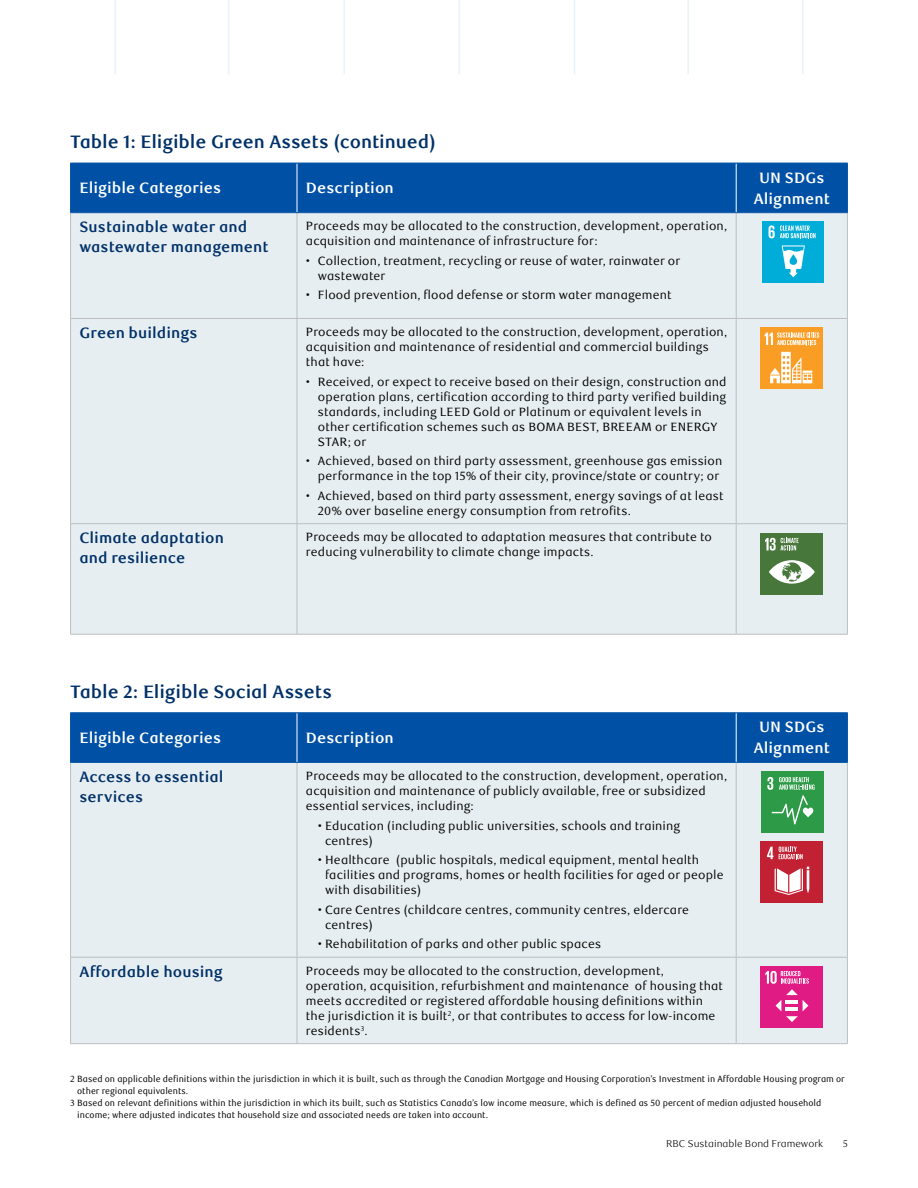
<style>
.page{position:relative;width:918px;height:1188px;background:#fff}
.page>*{position:absolute;margin:0;border:0;box-sizing:border-box;transform-origin:0 0}
.t1{font:700 18px "RBC Text";letter-spacing:-.005em;color:#003168}
.t2{font:700 15px/19.5px "RBC Text";letter-spacing:.005em;color:#003168}
.t3{font:700 15px/21px "RBC Text";letter-spacing:.005em;color:#fff;text-align:center}
.t4{font:12px/15px "RBC Text";letter-spacing:.015em;color:#000}
.t5{font:300 9.75px "RBC Text";color:#000}
.t6{font:9px "RBC Text Cond";color:#000}
</style>
<div class="page">
<div style="left:71px;top:164px;width:776px;height:48px;background:#0051a5"></div>
<div style="left:71px;top:213px;width:776px;height:421px;background:#e7eef1"></div>
<hr style="left:70px;top:213px;width:1px;height:105px;background:#bcbec0">
<hr style="left:297px;top:213px;width:1px;height:105px;background:#bcbec0">
<hr style="left:736px;top:213px;width:1px;height:105px;background:#bcbec0">
<hr style="left:847px;top:213px;width:1px;height:105px;background:#bcbec0">
<hr style="left:70px;top:318px;width:1px;height:206px;background:#bcbec0">
<hr style="left:297px;top:319px;width:1px;height:204px;background:#bcbec0">
<hr style="left:736px;top:319px;width:1px;height:204px;background:#bcbec0">
<hr style="left:847px;top:318px;width:1px;height:206px;background:#bcbec0">
<hr style="left:70px;top:524px;width:1px;height:110px;background:#bcbec0">
<hr style="left:297px;top:524px;width:1px;height:110px;background:#bcbec0">
<hr style="left:736px;top:524px;width:1px;height:110px;background:#bcbec0">
<hr style="left:847px;top:524px;width:1px;height:110px;background:#bcbec0">
<hr style="left:71px;top:318px;width:226px;height:1px;background:#bcbec0">
<hr style="left:297px;top:318px;width:439px;height:1px;background:#bcbec0">
<hr style="left:736px;top:318px;width:111px;height:1px;background:#bcbec0">
<hr style="left:71px;top:523px;width:226px;height:1px;background:#bcbec0">
<hr style="left:297px;top:523px;width:439px;height:1px;background:#bcbec0">
<hr style="left:736px;top:523px;width:111px;height:1px;background:#bcbec0">
<hr style="left:70px;top:634px;width:227px;height:1px;background:#bcbec0">
<hr style="left:297px;top:634px;width:439px;height:1px;background:#bcbec0">
<hr style="left:736px;top:634px;width:112px;height:1px;background:#bcbec0">
<hr style="left:297px;top:163px;width:1px;height:49px;background:#fff">
<hr style="left:736px;top:163px;width:1px;height:49px;background:#fff">
<hr style="left:70px;top:163px;width:227px;height:1px;background:#0051a5">
<hr style="left:70px;top:163px;width:1px;height:49px;background:#0051a5">
<hr style="left:297px;top:163px;width:439px;height:1px;background:#0051a5">
<hr style="left:736px;top:163px;width:112px;height:1px;background:#0051a5">
<hr style="left:847px;top:163px;width:1px;height:49px;background:#0051a5">
<hr style="left:70px;top:212px;width:227px;height:1px;background:#0051a5">
<hr style="left:297px;top:212px;width:439px;height:1px;background:#0051a5">
<hr style="left:736px;top:212px;width:112px;height:1px;background:#0051a5">
<div style="left:761px;top:533px;width:62px;height:61px;background:#48773c"></div>
<svg style="left:769px;top:560px;width:46px;height:24px"></svg>
<svg style="left:765px;top:538px;width:34px;height:13px"></svg>
<div style="left:760px;top:328px;width:62px;height:61px;background:#f99d25"></div>
<svg style="left:770px;top:352px;width:42px;height:31px"></svg>
<svg style="left:765px;top:332px;width:54px;height:13px"></svg>
<div style="left:762px;top:221px;width:61px;height:61px;background:#00add8"></div>
<svg style="left:782px;top:245px;width:23px;height:32px"></svg>
<svg style="left:769px;top:226px;width:47px;height:12px"></svg>
<div style="left:71px;top:713px;width:776px;height:49px;background:#0051a5"></div>
<div style="left:71px;top:763px;width:776px;height:280px;background:#e7eef1"></div>
<hr style="left:70px;top:763px;width:1px;height:194px;background:#bcbec0">
<hr style="left:297px;top:763px;width:1px;height:194px;background:#bcbec0">
<hr style="left:736px;top:763px;width:1px;height:194px;background:#bcbec0">
<hr style="left:847px;top:763px;width:1px;height:194px;background:#bcbec0">
<hr style="left:70px;top:957px;width:227px;height:1px;background:#bcbec0">
<hr style="left:70px;top:958px;width:1px;height:85px;background:#bcbec0">
<hr style="left:297px;top:957px;width:439px;height:1px;background:#bcbec0">
<hr style="left:297px;top:958px;width:1px;height:85px;background:#bcbec0">
<hr style="left:736px;top:957px;width:112px;height:1px;background:#bcbec0">
<hr style="left:736px;top:958px;width:1px;height:85px;background:#bcbec0">
<hr style="left:847px;top:958px;width:1px;height:85px;background:#bcbec0">
<hr style="left:70px;top:1043px;width:227px;height:1px;background:#bcbec0">
<hr style="left:297px;top:1043px;width:439px;height:1px;background:#bcbec0">
<hr style="left:736px;top:1043px;width:112px;height:1px;background:#bcbec0">
<hr style="left:297px;top:713px;width:1px;height:49px;background:#fff">
<hr style="left:736px;top:713px;width:1px;height:49px;background:#fff">
<hr style="left:70px;top:712px;width:227px;height:1px;background:#0051a5">
<hr style="left:70px;top:713px;width:1px;height:49px;background:#0051a5">
<hr style="left:297px;top:712px;width:439px;height:1px;background:#0051a5">
<hr style="left:736px;top:712px;width:112px;height:1px;background:#0051a5">
<hr style="left:847px;top:713px;width:1px;height:49px;background:#0051a5">
<hr style="left:70px;top:762px;width:227px;height:1px;background:#0051a5">
<hr style="left:297px;top:762px;width:439px;height:1px;background:#0051a5">
<hr style="left:736px;top:762px;width:112px;height:1px;background:#0051a5">
<div style="left:761px;top:772px;width:62px;height:61px;background:#2d9a47"></div>
<svg style="left:767px;top:777px;width:48px;height:47px"></svg>
<div style="left:761px;top:841px;width:62px;height:61px;background:#c22033"></div>
<svg style="left:767px;top:847px;width:6px;height:12px"></svg>
<svg style="left:775px;top:866px;width:34px;height:29px"></svg>
<svg style="left:779px;top:847px;width:24px;height:12px"></svg>
<div style="left:761px;top:966px;width:62px;height:62px;background:#e01b83"></div>
<svg style="left:765px;top:971px;width:44px;height:51px"></svg>
<hr style="left:786px;top:1000px;width:12px;height:4px;background:#fff">
<hr style="left:786px;top:1007px;width:12px;height:4px;background:#fff">
<hr style="left:114px;top:1px;width:2px;height:73px;background:#eaf3fb">
<hr style="left:228px;top:1px;width:1px;height:73px;background:#eaf3fb">
<hr style="left:343px;top:1px;width:2px;height:73px;background:#eaf3fb">
<hr style="left:458px;top:1px;width:2px;height:73px;background:#eaf3fb">
<hr style="left:574px;top:1px;width:1px;height:73px;background:#eaf3fb">
<hr style="left:687px;top:1px;width:2px;height:73px;background:#eaf3fb">
<hr style="left:802px;top:1px;width:1px;height:73px;background:#eaf3fb">
<h1 class="t1" style="left:70px;top:131px;width:367px">Table 1: Eligible Green Assets (continued)</h1>
<p class="t3" style="left:79px;top:178px;width:143px">Eligible Categories</p>
<p class="t3" style="left:306px;top:178px;width:89px">Description</p>
<p class="t3" style="left:754px;top:167px;width:78px">UN SDGs<br>Alignment</p>
<p class="t2" style="left:79px;top:218px;width:191px">Sustainable water and wastewater management</p>
<p class="t4" style="left:306px;top:219px;width:423px">Proceeds may be allocated to the construction, development, operation, acquisition and maintenance of infrastructure for:</p>
<p class="t4" style="left:318px;top:253px;width:364px;text-indent:-12px">• Collection, treatment, recycling or reuse of water, rainwater or wastewater</p>
<p class="t4" style="left:306px;top:288px;width:367px">• Flood prevention, flood defense or storm water management</p>
<p class="t2" style="left:79px;top:324px;width:120px">Green buildings</p>
<p class="t4" style="left:306px;top:325px;width:423px">Proceeds may be allocated to the construction, development, operation, acquisition and maintenance of residential and commercial buildings that have:</p>
<p class="t4" style="left:318px;top:374px;width:410px;text-indent:-12px">• Received, or expect to receive based on their design, construction and operation plans, certification according to third party verified building standards, including LEED Gold or Platinum or equivalent levels in other certification schemes such as BOMA BEST, BREEAM or ENERGY STAR; or</p>
<p class="t4" style="left:306px;top:454px;width:418px;text-align:right">• Achieved, based on third party assessment, greenhouse gas emission performance in the top 15% of their city, province/state or country; or</p>
<p class="t4" style="left:318px;top:488px;width:407px;text-indent:-12px">• Achieved, based on third party assessment, energy savings of at least<br>20% over baseline energy consumption from retrofits.</p>
<p class="t2" style="left:79px;top:529px;width:146px">Climate adaptation and resilience</p>
<p class="t4" style="left:306px;top:530px;width:408px">Proceeds may be allocated to adaptation measures that contribute to reducing vulnerability to climate change impacts.</p>
<h1 class="t1" style="left:70px;top:681px;width:263px">Table 2: Eligible Social Assets</h1>
<p class="t3" style="left:79px;top:728px;width:143px">Eligible Categories</p>
<p class="t3" style="left:306px;top:728px;width:89px">Description</p>
<p class="t3" style="left:754px;top:717px;width:78px">UN SDGs<br>Alignment</p>
<p class="t2" style="left:79px;top:768px;width:146px">Access to essential services</p>
<p class="t4" style="left:306px;top:769px;width:423px">Proceeds may be allocated to the construction, development, operation, acquisition and maintenance of publicly available, free or subsidized essential services, including:</p>
<p class="t4" style="left:325px;top:818px;width:357px;text-indent:-7px">• Education (including public universities, schools and training centres)</p>
<p class="t4" style="left:325px;top:853px;width:400px;text-indent:-7px">• Healthcare (public hospitals, medical equipment, mental health facilities and programs, homes or health facilities for aged or people with disabilities)</p>
<p class="t4" style="left:325px;top:902px;width:366px;text-indent:-7px">• Care Centres (childcare centres, community centres, eldercare centres)</p>
<p class="t4" style="left:318px;top:937px;width:285px">• Rehabilitation of parks and other public spaces</p>
<p class="t2" style="left:79px;top:962px;width:145px">Affordable housing</p>
<p class="t4" style="left:306px;top:963px;width:419px">Proceeds may be allocated to the construction, development, operation, acquisition, refurbishment and maintenance of housing that meets accredited or registered affordable housing definitions within the jurisdiction it is built<sup>2</sup>, or that contributes to access for low-income residents<sup>3</sup>.</p>
<p class="t6" style="left:70px;top:1073px;width:776px">2 Based on applicable definitions within the jurisdiction in which it is built, such as through the Canadian Mortgage and Housing Corporation’s Investment in Affordable Housing program or</p>
<p class="t6" style="left:77px;top:1085px;width:112px">other regional equivalents.</p>
<p class="t6" style="left:70px;top:1097px;width:753px">3 Based on relevant definitions within the jurisdiction in which its built, such as Statistics Canada’s low income measure, which is defined as 50 percent of median adjusted household</p>
<p class="t6" style="left:77px;top:1109px;width:412px">income; where adjusted indicates that household size and associated needs are taken into account.</p>
<p class="t5" style="left:666px;top:1138px;width:158px">RBC Sustainable Bond Framework</p>
<p class="t5" style="left:843px;top:1138px;width:7px">5</p>
</div>
